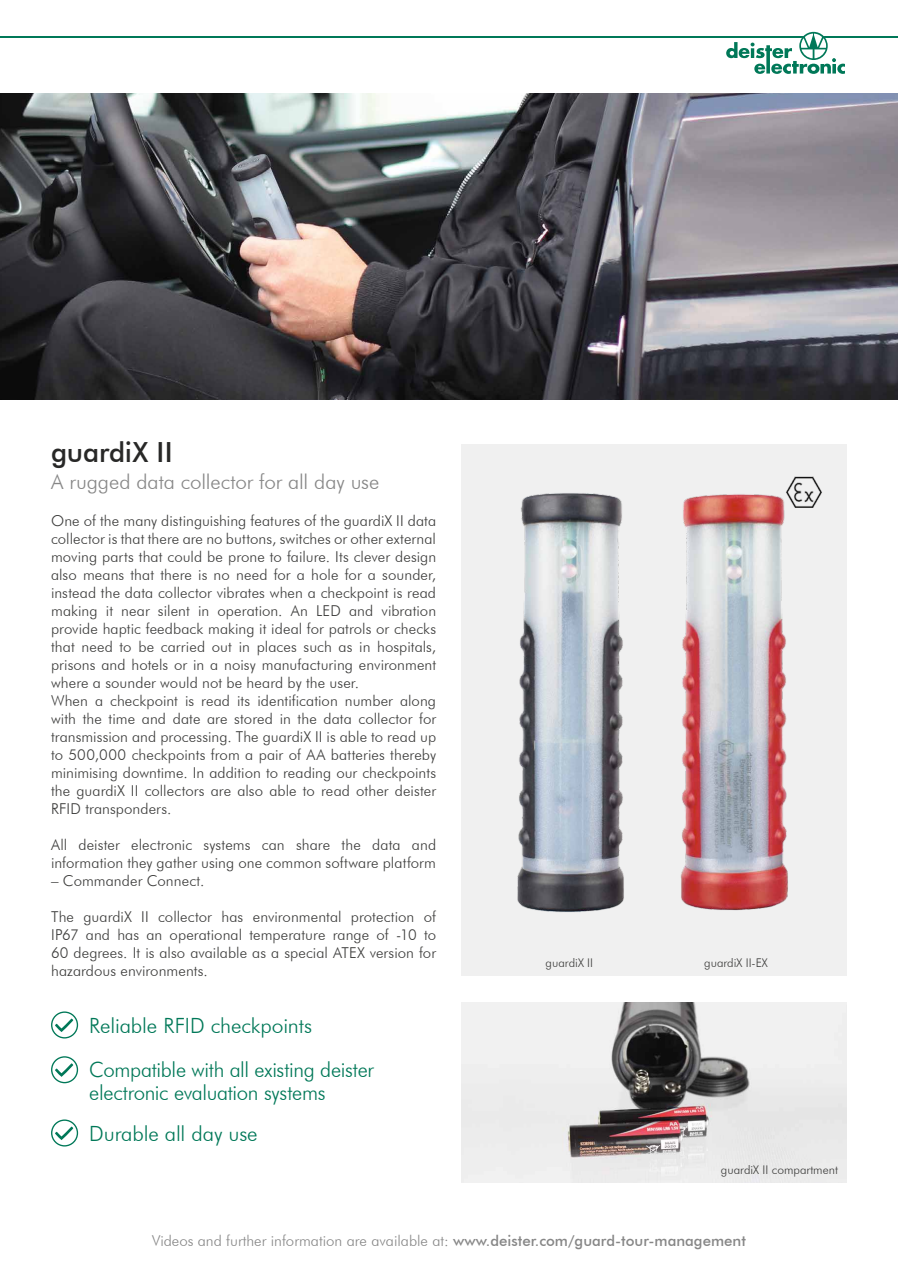
<style>
.page{position:relative;width:898px;height:1263px;background:#fff}
.page>*{position:absolute;margin:0;border:0;box-sizing:border-box;transform-origin:0 0}
.t1{font:500 27.75px "Futura BT";letter-spacing:-.005em;color:#282827}
.t2{font:300 21px/44.7px "Futura BT";letter-spacing:-.015em;color:#007858}
.t3{font:300 20.7px "Futura BT";letter-spacing:-.005em;color:#878787}
.t4{font:300 15px/18px "Futura BT";letter-spacing:.005em;color:#3c3c3b}
.t5{font:300 15px "Futura BT";color:#878787}
.t6{font:300 12px "Futura BT";color:#3c3c3b}
.s1{font-weight:500}
</style>
<div class="page">
<div style="left:461px;top:445px;width:385px;height:531px;background:#f0f0f0"></div>
<img style="left:461px;top:1003px;width:385px;height:180px">
<img style="left:0;top:94px;width:897px;height:305px">
<img style="left:786px;top:476px;width:36px;height:32px">
<img style="left:517px;top:493px;width:107px;height:419px">
<img style="left:680px;top:493px;width:108px;height:418px">
<div style="left:51px;top:1011px;width:27px;height:27px;border:1px solid #007858;border-radius:50%"></div>
<svg style="left:55px;top:1018px;width:19px;height:14px"></svg>
<div style="left:51px;top:1056px;width:27px;height:27px;border:1px solid #007858;border-radius:50%"></div>
<svg style="left:55px;top:1063px;width:19px;height:14px"></svg>
<div style="left:51px;top:1119px;width:27px;height:27px;border:1px solid #007858;border-radius:50%"></div>
<svg style="left:55px;top:1126px;width:19px;height:14px"></svg>
<hr style="left:0;top:36px;width:897px;height:2px;background:#007858">
<svg style="left:726px;top:32px;width:118px;height:42px"></svg>
<h1 class="t1" style="left:51px;top:436px;width:123px">guardiX II</h1>
<h3 class="t3" style="left:51px;top:469px;width:330px">A rugged data collector for all day use</h3>
<p class="t4" style="left:51px;top:511px;width:386px">One of the many distinguishing features of the guardiX II data collector is that there are no buttons, switches or other external moving parts that could be prone to failure. Its clever design also means that there is no need for a hole for a sounder, instead the data collector vibrates when a checkpoint is read making it near silent in operation. An LED and vibration provide haptic feedback making it ideal for patrols or checks that need to be carried out in places such as in hospitals, prisons and hotels or in a noisy manufacturing environment where a sounder would not be heard by the user.<br>When a checkpoint is read its identification number along with the time and date are stored in the data collector for transmission and processing. The guardiX II is able to read up to 500,000 checkpoints from a pair of AA batteries thereby minimising downtime. In addition to reading our checkpoints the guardiX II collectors are also able to read other deister RFID transponders.</p>
<p class="t4" style="left:51px;top:835px;width:386px">All deister electronic systems can share the data and information they gather using one common software platform</p>
<p class="t4" style="left:51px;top:871px;width:155px">– Commander Connect.</p>
<p class="t4" style="left:51px;top:907px;width:386px;text-align:justify">The guardiX II collector has environmental protection of IP67 and has an operational temperature range of -10 to 60 degrees. It is also available as a special ATEX version for hazardous environments.</p>
<h2 class="t2" style="left:89px;top:1002px;width:286px">Reliable RFID checkpoints<br>Compatible with all existing deister</h2>
<h2 class="t2" style="left:89px;top:1072px;width:238px;line-height:40.8px">electronic evaluation systems<br>Durable all day use</h2>
<p class="t6" style="left:545px;top:955px;width:49px">guardiX II</p>
<p class="t6" style="left:704px;top:955px;width:65px">guardiX II-EX</p>
<p class="t6" style="left:720px;top:1162px;width:118px">guardiX II compartment</p>
<p class="t5" style="left:152px;top:1231px;width:595px">Videos and further information are available at: <span class="s1">www.deister.com/guard-tour-management</span></p>
</div>
